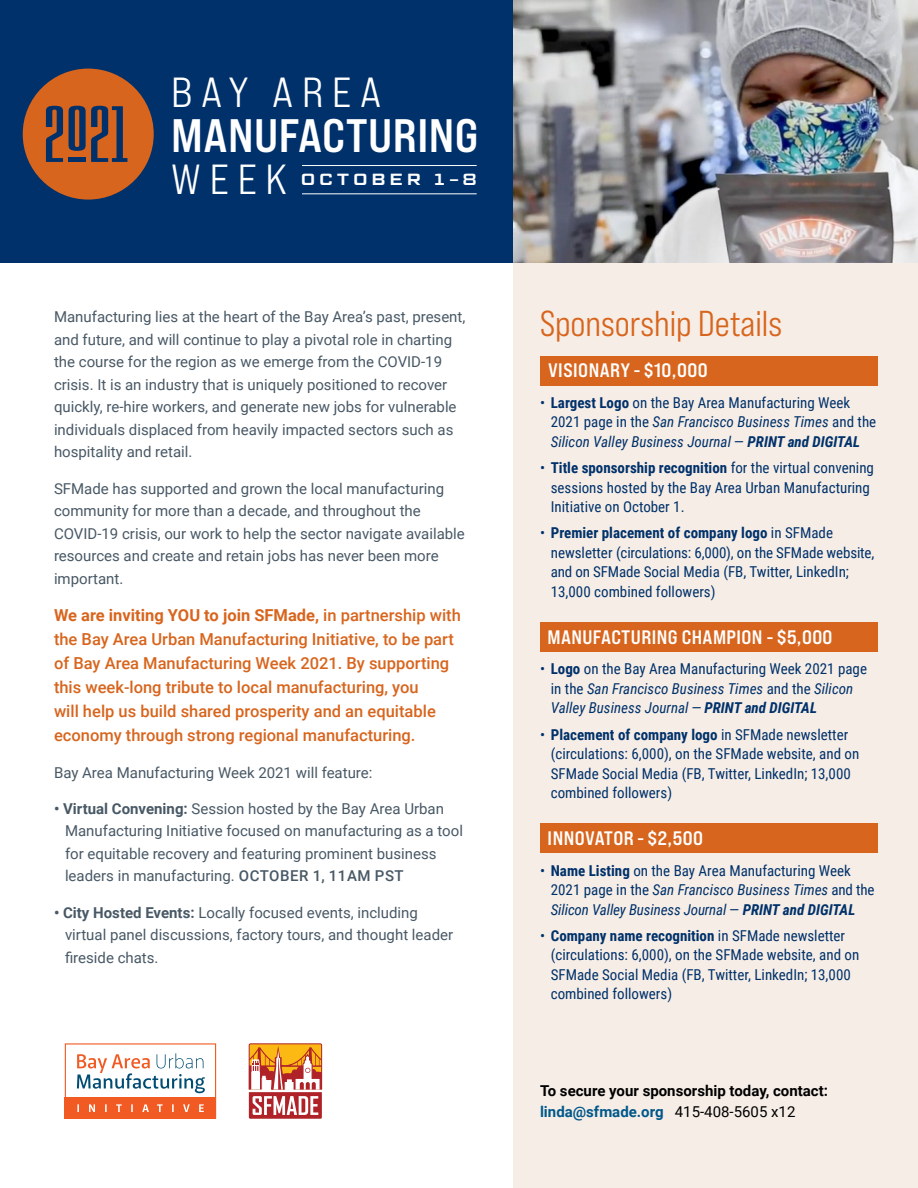
<style>
.page{position:relative;width:918px;height:1188px;background:#fff}
.page>*{position:absolute;margin:0;border:0;box-sizing:border-box;transform-origin:0 0}
.t1{font:46.95px "Bebas Neue Pro Exp Bd";letter-spacing:.01em;color:#fff}
.t2{font:42px "Bebas Neue Pro Exp Md";letter-spacing:.21em;color:#fff}
.t3{font:36px "Bebas Neue Pro Sm E Md";color:#d8651d}
.t4{font:19.5px "Bebas Neue Pro Exp Bd";letter-spacing:.02em;color:#fff}
.t5{font:500 16.5px/24px "Roboto";color:#d8651d}
.t6{font:600 16.2px "Geom Graphic";letter-spacing:.28em;color:#fff}
.t7{font:15px/22.5px "Roboto";color:#485865}
.t8{font:15px/19.5px "Roboto Condensed";color:#00316a}
.t9{font:italic 15px/19.5px "Roboto Condensed";color:#00316a}
.t10{font:700 15px/21px "Roboto";color:#000}
.s1{font-weight:700}
.s2{font-weight:500}
.s3{font-style:normal}
.s4{font-weight:700;font-style:normal}
.s5{color:#00588a}
.s6{font-weight:400}
</style>
<div class="page">
<div style="left:513px;top:0;width:405px;height:1188px;background:#f6ede6"></div>
<div style="left:540px;top:824px;width:338px;height:29px;background:#d8651d"></div>
<img style="left:513px;top:0;width:405px;height:262px">
<div style="left:0;top:0;width:513px;height:262px;background:#00316a"></div>
<div style="left:65px;top:1043px;width:151px;height:76px;background:#fff;border:1px solid #f15a22"></div>
<div style="left:65px;top:1098px;width:151px;height:21px;background:#f15a22"></div>
<svg style="left:77px;top:1104px;width:127px;height:8px"></svg>
<svg style="left:77px;top:1053px;width:128px;height:40px"></svg>
<svg style="left:249px;top:1044px;width:73px;height:75px"></svg>
<div style="left:23px;top:69px;width:131px;height:131px;background:#d8651d;border-radius:50%"></div>
<hr style="left:302px;top:193px;width:175px;height:1px;background:#fff">
<hr style="left:302px;top:165px;width:175px;height:1px;background:#fff">
<svg style="left:46px;top:106px;width:81px;height:56px"></svg>
<div style="left:540px;top:356px;width:338px;height:29px;background:#d8651d"></div>
<div style="left:540px;top:622px;width:338px;height:30px;background:#d8651d"></div>
<h2 class="t2" style="left:171px;top:66px;width:212px">BAY AREA</h2>
<h1 class="t1" style="left:171px;top:106px;width:309px">MANUFACTURING</h1>
<h2 class="t2" style="left:171px;top:154px;width:118px">WEEK</h2>
<p class="t6" style="left:301px;top:169px;width:177px">OCTOBER 1–8</p>
<p class="t7" style="left:54px;top:305px;width:413px">Manufacturing lies at the heart of the Bay Area’s past, present, and future, and will continue to play a pivotal role in charting the course for the region as we emerge from the COVID-19 crisis. It is an industry that is uniquely positioned to recover quickly, re-hire workers, and generate new jobs for vulnerable individuals displaced from heavily impacted sectors such as hospitality and retail.</p>
<p class="t7" style="left:54px;top:476px;width:412px">SFMade has supported and grown the local manufacturing community for more than a decade, and throughout the COVID-19 crisis, our work to help the sector navigate available resources and create and retain jobs has never been more important.</p>
<p class="t5" style="left:54px;top:603px;width:408px"><span class="s1">We are inviting YOU to join SFMade,</span> in partnership with the Bay Area Urban Manufacturing Initiative, to be part of Bay Area Manufacturing Week 2021. By supporting this week-long tribute to local manufacturing, you<br>will help us build shared prosperity and an equitable economy through strong regional manufacturing.</p>
<p class="t7" style="left:54px;top:760px;width:320px">Bay Area Manufacturing Week 2021 will feature:</p>
<p class="t7" style="left:65px;top:797px;width:399px;text-indent:-11px"><span class="s1">• Virtual Convening:</span> Session hosted by the Bay Area Urban Manufacturing Initiative focused on manufacturing as a tool for equitable recovery and featuring prominent business leaders in manufacturing. <span class="s2">OCTOBER 1, 11AM PST</span></p>
<p class="t7" style="left:65px;top:901px;width:390px;text-indent:-11px"><span class="s1">• City Hosted Events:</span> Locally focused events, including virtual panel discussions, factory tours, and thought leader fireside chats.</p>
<h3 class="t3" style="left:540px;top:303px;width:244px">Sponsorship Details</h3>
<h3 class="t4" style="left:548px;top:359px;width:161px">VISIONARY - $10,000</h3>
<p class="t9" style="left:551px;top:392px;width:327px;text-indent:-11px"><span class="s3">•</span> <span class="s4">Largest Logo</span> <span class="s3">on the Bay Area Manufacturing Week<br>2021 page in the</span> San Francisco Business Times <span class="s3">and the<br></span>Silicon Valley Business Journal <span class="s3">—</span> <span class="s1">PRINT and DIGITAL</span></p>
<p class="t8" style="left:551px;top:457px;width:325px;text-indent:-11px">• <span class="s1">Title sponsorship recognition</span> for the virtual convening sessions hosted by the Bay Area Urban Manufacturing<br>Initiative on October 1.</p>
<p class="t8" style="left:551px;top:523px;width:325px;text-indent:-11px">• <span class="s1">Premier placement of company logo</span> in SFMade newsletter (circulations: 6,000), on the SFMade website, and on SFMade Social Media (FB, Twitter, LinkedIn; 13,000 combined followers)</p>
<h3 class="t4" style="left:547px;top:625px;width:287px">MANUFACTURING CHAMPION - $5,000</h3>
<p class="t9" style="left:551px;top:659px;width:318px;text-indent:-11px"><span class="s3">•</span> <span class="s4">Logo</span> <span class="s3">on the Bay Area Manufacturing Week 2021 page in the</span> San Francisco Business Times <span class="s3">and the</span> Silicon<br>Valley Business Journal <span class="s3">—</span> <span class="s1">PRINT and DIGITAL</span></p>
<p class="t8" style="left:551px;top:724px;width:310px;text-indent:-11px">• <span class="s1">Placement of company logo</span> in SFMade newsletter (circulations: 6,000), on the SFMade website, and on SFMade Social Media (FB, Twitter, LinkedIn; 13,000 combined followers)</p>
<h3 class="t4" style="left:548px;top:826px;width:157px">INNOVATOR - $2,500</h3>
<p class="t9" style="left:551px;top:860px;width:325px;text-indent:-11px"><span class="s3">•</span> <span class="s4">Name Listing</span> <span class="s3">on the Bay Area Manufacturing Week<br>2021 page in the</span> San Francisco Business Times <span class="s3">and the<br></span>Silicon Valley Business Journal <span class="s3">—</span> <span class="s1">PRINT and DIGITAL</span></p>
<p class="t8" style="left:551px;top:925px;width:310px;text-indent:-11px">• <span class="s1">Company name recognition</span> in SFMade newsletter (circulations: 6,000), on the SFMade website, and on SFMade Social Media (FB, Twitter, LinkedIn; 13,000 combined followers)</p>
<p class="t10" style="left:540px;top:1080px;width:289px">To secure your sponsorship today, contact: <span class="s5">linda@sfmade.org</span> <span class="s6">415-408-5605 x12</span></p>
</div>
